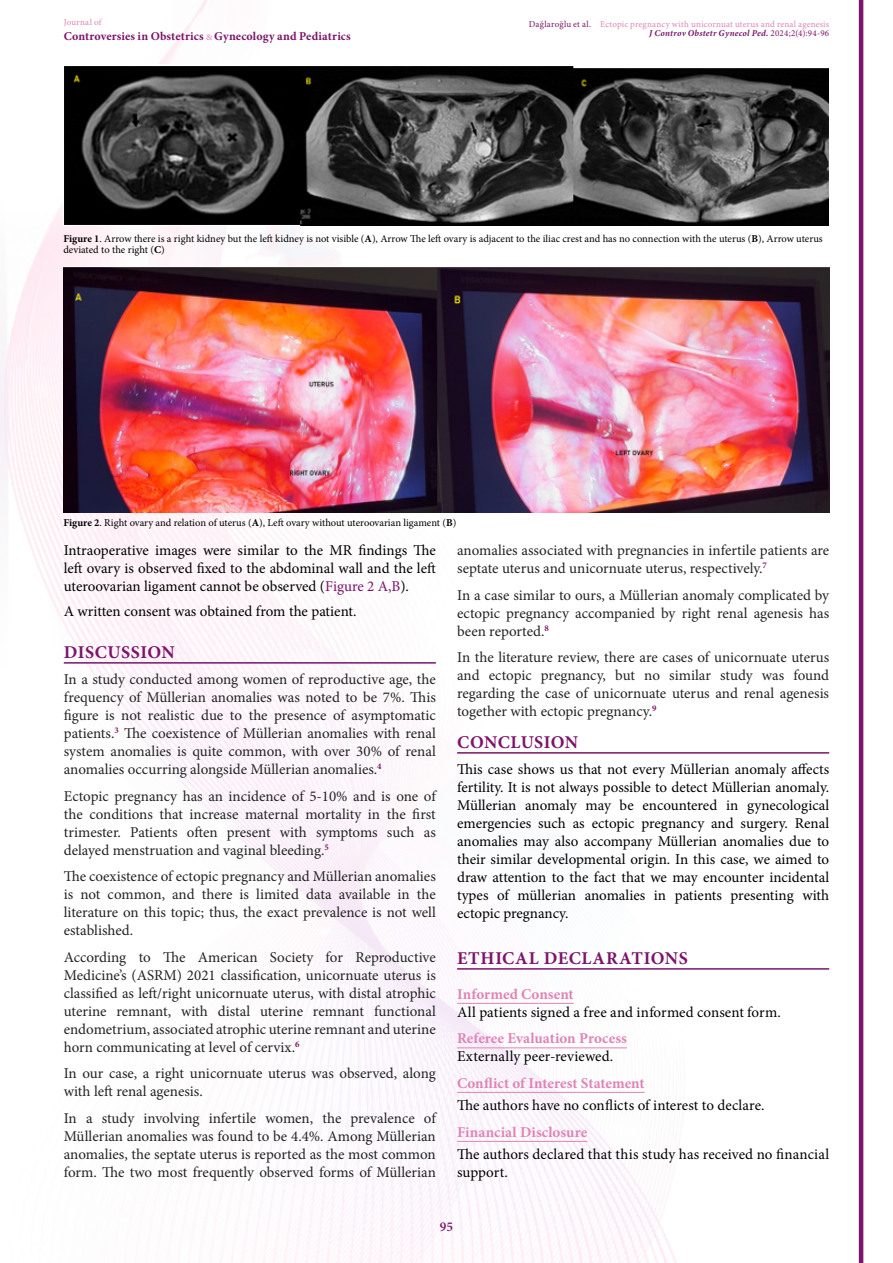
<style>
.page{position:relative;width:893px;height:1263px;background:#fff}
.page>*{position:absolute;margin:0;border:0;box-sizing:border-box;transform-origin:0 0}
.t1{font:700 18px "Minion Pro";letter-spacing:.025em;color:#7b146a}
.t2{font:15px/18px "Minion Pro";color:#232323;text-align:justify}
.t3{font:15px/18px "Minion Pro";color:#000;text-align:justify}
.t4{font:700 15px "Minion Pro";color:#df84b5}
.t5{font:600 13.5px "Minion Pro";color:#7b146a}
.t6{font:700 12px "Minion Pro";letter-spacing:.01em;color:#7b146a}
.t7{font:10.5px/11.6px "Minion Pro";color:#000}
.t8{font:9px/9px "Minion Pro";letter-spacing:.02em;color:#df84b5;text-align:right}
.s1{font-weight:400;font-size:9px;color:#df84b5}
.s2{color:#7b146a}
.s3{font-weight:700;font-style:italic;color:#7b146a}
.s4{font-weight:700}
</style>
<div class="page">
<img style="left:33px;top:0;width:831px;height:1263px">
<hr style="left:859px;top:0;width:4px;height:1263px;background:#7b146a">
<img style="left:0;top:263px;width:33px;height:289px">
<hr style="left:64px;top:662px;width:372px;height:2px;background:#7b146a">
<hr style="left:457px;top:752px;width:372px;height:2px;background:#7b146a">
<hr style="left:457px;top:968px;width:372px;height:2px;background:#7b146a">
<hr style="left:457px;top:1003px;width:117px;height:1px;background:#df84b5">
<hr style="left:457px;top:1047px;width:170px;height:1px;background:#df84b5">
<hr style="left:457px;top:1092px;width:188px;height:1px;background:#df84b5">
<hr style="left:457px;top:1141px;width:130px;height:1px;background:#df84b5">
<img style="left:63px;top:64px;width:766px;height:161px">
<img style="left:64px;top:266px;width:765px;height:246px">
<p class="t8" style="left:64px;top:18px;width:39px">Journal of</p>
<p class="t6" style="left:64px;top:28px;width:289px">Controversies in Obstetrics <span class="s1">&amp;</span> Gynecology and Pediatrics</p>
<p class="t8" style="left:529px;top:20px;width:302px"><span class="s2">Dağlaroğlu et al.</span> Ectopic pregnancy with unicornuat uterus and renal agenesis<br><span class="s3">J Controv Obstetr Gynecol Ped.</span> <span class="s2">2024;2(4):94-96</span></p>
<p class="t7" style="left:63px;top:232px;width:761px"><span class="s4">Figure 1</span>. Arrow there is a right kidney but the left kidney is not visible (<span class="s4">A</span>), Arrow The left ovary is adjacent to the iliac crest and has no connection with the uterus (<span class="s4">B</span>), Arrow uterus deviated to the right (<span class="s4">C</span>)</p>
<p class="t7" style="left:63px;top:517px;width:395px"><span class="s4">Figure 2</span>. Right ovary and relation of uterus (<span class="s4">A</span>), Left ovary without uteroovarian ligament (<span class="s4">B</span>)</p>
<p class="t3" style="left:64px;top:541px;width:374px">Intraoperative images were similar to the MR findings The left ovary is observed fixed to the abdominal wall and the left uteroovarian ligament cannot be observed (<span class="s2">Figure 2 A,B</span>).</p>
<p class="t3" style="left:64px;top:602px;width:294px">A written consent was obtained from the patient.</p>
<p class="t1" style="left:64px;top:639px;width:112px">DISCUSSION</p>
<p class="t2" style="left:64px;top:671px;width:374px">In a study conducted among women of reproductive age, the frequency of Müllerian anomalies was noted to be 7%. This figure is not realistic due to the presence of asymptomatic patients.<sup>3</sup> The coexistence of Müllerian anomalies with renal system anomalies is quite common, with over 30% of renal anomalies occurring alongside Müllerian anomalies.<sup>4</sup></p>
<p class="t2" style="left:64px;top:787px;width:374px">Ectopic pregnancy has an incidence of 5-10% and is one of the conditions that increase maternal mortality in the first trimester. Patients often present with symptoms such as delayed menstruation and vaginal bleeding.<sup>5</sup></p>
<p class="t2" style="left:64px;top:868px;width:374px">The coexistence of ectopic pregnancy and Müllerian anomalies is not common, and there is limited data available in the literature on this topic; thus, the exact prevalence is not well established.</p>
<p class="t2" style="left:64px;top:948px;width:374px">According to The American Society for Reproductive Medicine’s (ASRM) 2021 classification, unicornuate uterus is classified as left/right unicornuate uterus, with distal atrophic uterine remnant, with distal uterine remnant functional endometrium, associated atrophic uterine remnant and uterine horn communicating at level of cervix.<sup>6</sup></p>
<p class="t2" style="left:64px;top:1065px;width:373px">In our case, a right unicornuate uterus was observed, along with left renal agenesis.</p>
<p class="t2" style="left:64px;top:1109px;width:374px">In a study involving infertile women, the prevalence of Müllerian anomalies was found to be 4.4%. Among Müllerian anomalies, the septate uterus is reported as the most common form. The two most frequently observed forms of Müllerian</p>
<p class="t2" style="left:457px;top:541px;width:374px">anomalies associated with pregnancies in infertile patients are septate uterus and unicornuate uterus, respectively.<sup>7</sup></p>
<p class="t2" style="left:457px;top:586px;width:374px">In a case similar to ours, a Müllerian anomaly complicated by ectopic pregnancy accompanied by right renal agenesis has been reported.<sup>8</sup></p>
<p class="t2" style="left:457px;top:648px;width:374px">In the literature review, there are cases of unicornuate uterus and ectopic pregnancy, but no similar study was found regarding the case of unicornuate uterus and renal agenesis together with ectopic pregnancy.<sup>9</sup></p>
<p class="t1" style="left:457px;top:729px;width:122px">CONCLUSION</p>
<p class="t3" style="left:457px;top:761px;width:374px">This case shows us that not every Müllerian anomaly affects fertility. It is not always possible to detect Müllerian anomaly.<br>Müllerian anomaly may be encountered in gynecological emergencies such as ectopic pregnancy and surgery. Renal anomalies may also accompany Müllerian anomalies due to their similar developmental origin. In this case, we aimed to draw attention to the fact that we may encounter incidental types of müllerian anomalies in patients presenting with ectopic pregnancy.</p>
<p class="t1" style="left:457px;top:945px;width:232px">ETHICAL DECLARATIONS</p>
<p class="t4" style="left:457px;top:983px;width:118px">Informed Consent</p>
<p class="t3" style="left:457px;top:1003px;width:325px">All patients signed a free and informed consent form.</p>
<p class="t4" style="left:457px;top:1028px;width:171px">Referee Evaluation Process</p>
<p class="t3" style="left:457px;top:1048px;width:158px">Externally peer-reviewed.</p>
<p class="t4" style="left:457px;top:1072px;width:189px">Conflict of Interest Statement</p>
<p class="t3" style="left:457px;top:1097px;width:309px">The authors have no conflicts of interest to declare.</p>
<p class="t4" style="left:457px;top:1121px;width:132px">Financial Disclosure</p>
<p class="t3" style="left:457px;top:1146px;width:374px">The authors declared that this study has received no financial support.</p>
<p class="t5" style="left:440px;top:1218px;width:15px">95</p>
</div>
